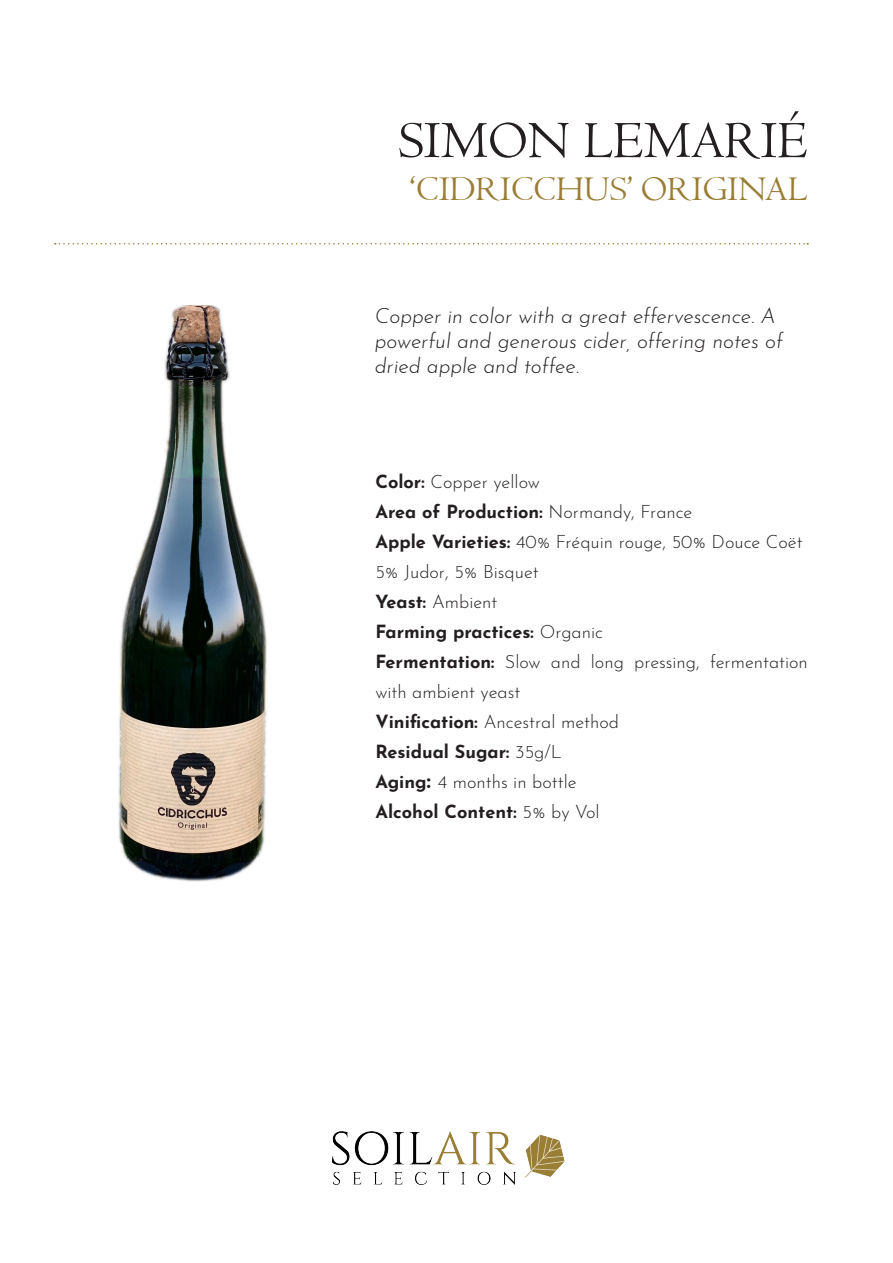
<style>
.page{position:relative;width:893px;height:1263px;background:#fff}
.page>*{position:absolute;margin:0;border:0;box-sizing:border-box;transform-origin:0 0}
.Wines{font:54px "Centaur";color:#231f20}
.Wines-2{font:36px "Centaur";color:#997d35}
.Winery{font:italic 300 21px/25.2px "Josefin Sans";color:#231f20}
.Wines-3{font:300 18.15px/30px "Josefin Sans";color:#231f20}
.Wines-4{font:700 18.15px "Josefin Sans";color:#231f20}
.s1{font-weight:700}
.s2{font-weight:300}
.s3{font-weight:700;font-size:23.1px}
</style>
<div class="page">
<img style="left:333px;top:1131px;width:232px;height:53px">
<svg style="left:55px;top:243px;width:753px;height:2px"></svg>
<img style="left:118px;top:305px;width:149px;height:577px">
<p class="Wines" style="left:398px;top:108px;width:411px">SIMON LEMARIÉ</p>
<p class="Wines-2" style="left:409px;top:167px;width:400px">‘CIDRICCHUS’ ORIGINAL</p>
<p class="Winery" style="left:375px;top:301px;width:410px">Copper in color with a great effervescence. A powerful and generous cider, offering notes of dried apple and toffee.</p>
<p class="Wines-3" style="left:375px;top:465px;width:166px"><span class="s1">Color:</span> Copper yellow</p>
<p class="Wines-4" style="left:375px;top:496px;width:319px">Area of Production: <span class="s2">Normandy, France</span></p>
<p class="Wines-3" style="left:375px;top:525px;width:429px"><span class="s1">Apple Varieties:</span> 40% Fréquin rouge, 50% Douce Coët</p>
<p class="Wines-3" style="left:375px;top:555px;width:165px">5% Judor, 5% Bisquet</p>
<p class="Wines-3" style="left:375px;top:585px;width:124px"><span class="s1">Yeast:</span> Ambient</p>
<p class="Wines-4" style="left:375px;top:616px;width:229px">Farming practices: <span class="s2">Organic</span></p>
<p class="Wines-3" style="left:375px;top:645px;width:434px"><span class="s1">Fermentation:</span> Slow and long pressing, fermentation with ambient yeast</p>
<p class="Wines-3" style="left:375px;top:705px;width:245px"><span class="s1">Vinification:</span> Ancestral method</p>
<p class="Wines-4" style="left:375px;top:736px;width:188px">Residual Sugar: <span class="s2">35g/L</span></p>
<p class="Wines-3" style="left:375px;top:765px;width:203px"><span class="s1">Aging</span><span class="s3">:</span> 4 months in bottle</p>
<p class="Wines-4" style="left:375px;top:796px;width:226px">Alcohol Content: <span class="s2">5% by Vol</span></p>
</div>
